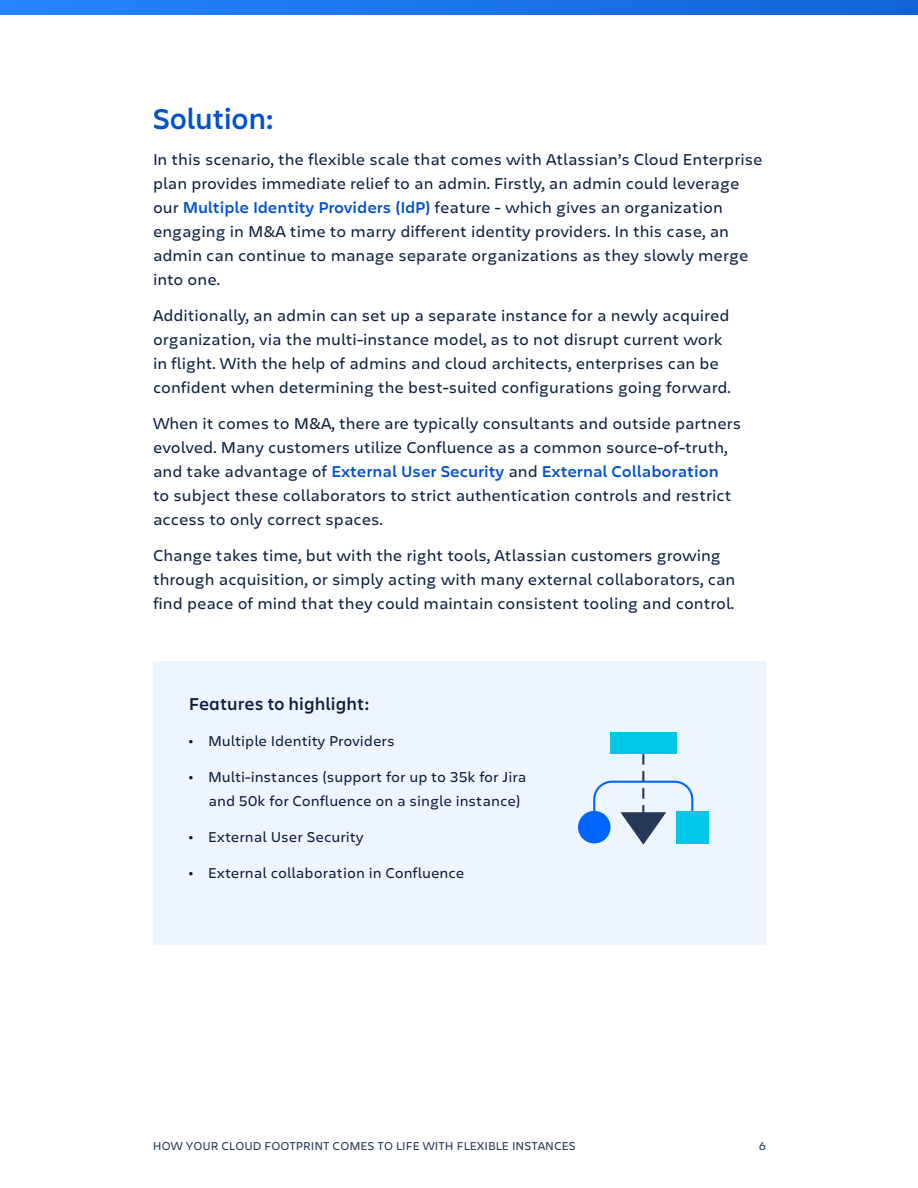
<style>
.page{position:relative;width:918px;height:1188px;background:#fff}
.page>*{position:absolute;margin:0;border:0;box-sizing:border-box;transform-origin:0 0}
.t1{font:600 30px "Charlie Display";letter-spacing:.02em;color:#0052cc}
.t2{font:600 18px "Charlie Display";letter-spacing:.04em;color:#0c1f41}
.t3{font:16.5px/24px "Charlie Text";color:#0c1f41}
.t4{font:15px/24px "Charlie Text";color:#0c1f41}
.t5{font:12px "Charlie Text";color:#253858}
.s1{font-weight:600;color:#0052cc}
.s2{font-family:"Charlie Display";font-weight:900}
</style>
<div class="page">
<svg style="left:0;top:0;width:918px;height:15px;background:#1b74e9"></svg>
<div style="left:153px;top:661px;width:613px;height:284px;background:#eef5ff"></div>
<div style="left:676px;top:811px;width:33px;height:32px;background:#00c7e5"></div>
<svg style="left:592px;top:754px;width:102px;height:91px"></svg>
<div style="left:578px;top:811px;width:33px;height:32px;background:#0065ff;border-radius:50%"></div>
<div style="left:610px;top:733px;width:67px;height:21px;background:#00c7e5"></div>
<h1 class="t1" style="left:153px;top:98px;width:122px">Solution:</h1>
<p class="t3" style="left:153px;top:147px;width:611px">In this scenario, the flexible scale that comes with Atlassian’s Cloud Enterprise plan provides immediate relief to an admin. Firstly, an admin could leverage our <span class="s1">Multiple Identity Providers (IdP)</span> feature - which gives an organization engaging in M&amp;A time to marry different identity providers. In this case, an admin can continue to manage separate organizations as they slowly merge into one.</p>
<p class="t3" style="left:153px;top:303px;width:579px">Additionally, an admin can set up a separate instance for a newly acquired organization, via the multi-instance model, as to not disrupt current work in flight. With the help of admins and cloud architects, enterprises can be confident when determining the best-suited configurations going forward.</p>
<p class="t3" style="left:153px;top:411px;width:590px">When it comes to M&amp;A, there are typically consultants and outside partners evolved. Many customers utilize Confluence as a common source-of-truth, and take advantage of <span class="s1">External User Security</span> and <span class="s1">External Collaboration<br></span>to subject these collaborators to strict authentication controls and restrict access to only correct spaces.</p>
<p class="t3" style="left:153px;top:543px;width:584px">Change takes time, but with the right tools, Atlassian customers growing through acquisition, or simply acting with many external collaborators, can find peace of mind that they could maintain consistent tooling and control.</p>
<p class="t2" style="left:189px;top:691px;width:182px">Features to highlight:</p>
<p class="t4" style="left:189px;top:728px;width:207px"><span class="s2">·</span> Multiple Identity Providers</p>
<p class="t4" style="left:208px;top:764px;width:320px;text-indent:-20px"><span class="s2">·</span> Multi-instances (support for up to 35k for Jira and 50k for Confluence on a single instance)</p>
<p class="t4" style="left:189px;top:824px;width:176px"><span class="s2">·</span> External User Security</p>
<p class="t4" style="left:189px;top:860px;width:277px"><span class="s2">·</span> External collaboration in Confluence</p>
<p class="t5" style="left:153px;top:1137px;width:424px">HOW YOUR CLOUD FOOTPRINT COMES TO LIFE WITH FLEXIBLE INSTANCES</p>
<p class="t5" style="left:759px;top:1137px;width:9px">6</p>
</div>
